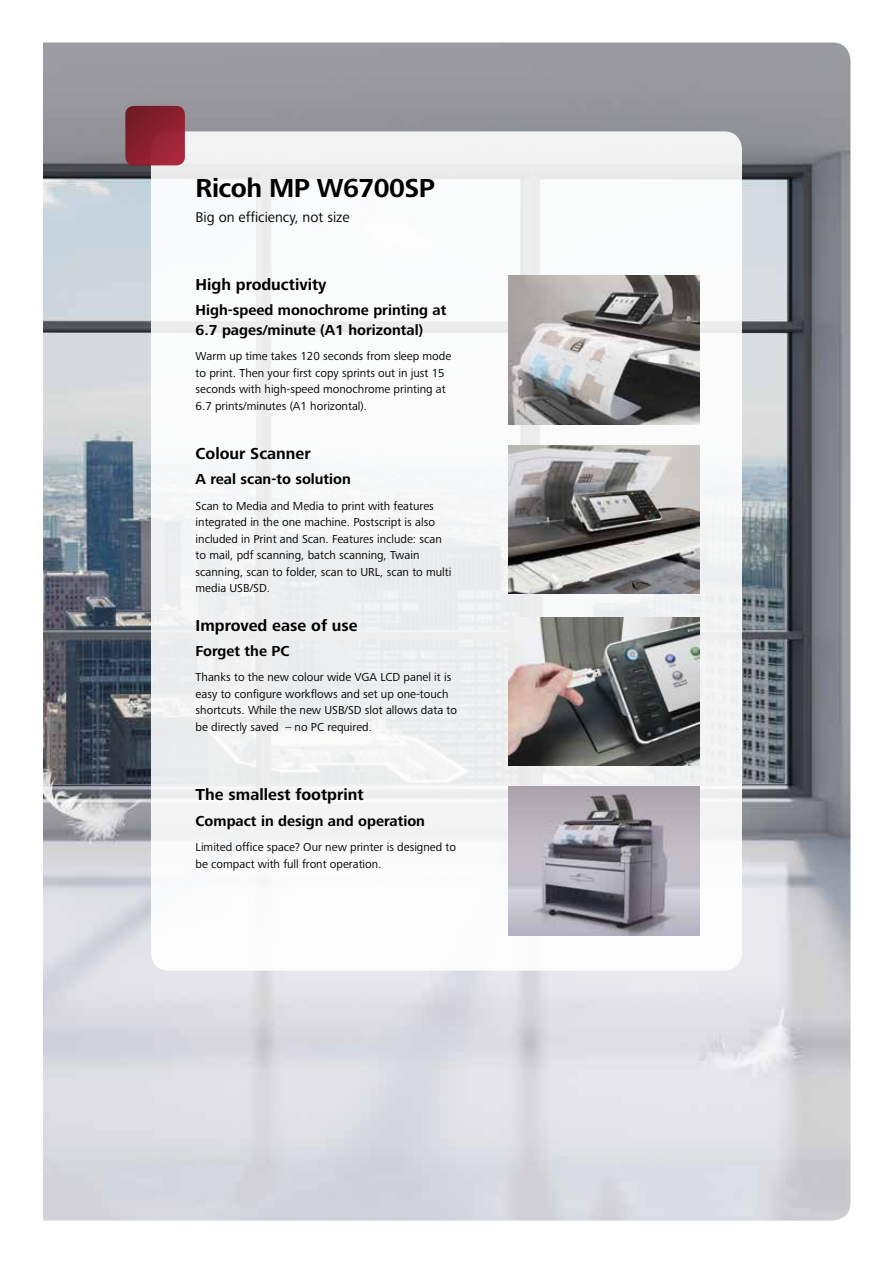
<style>
.page{position:relative;width:893px;height:1263px;background:#fff}
.page>*{position:absolute;margin:0;border:0;box-sizing:border-box;transform-origin:0 0}
.t1{font:700 27px "Frutiger Next LTW1 G";letter-spacing:-.02em;color:#000}
.t2{font:700 16.5px "Frutiger Next LTW1 G";color:#000}
.t3{font:700 15px/19.5px "Frutiger Next LTW1 G";color:#000}
.t4{font:14.7px "Frutiger Next LTW1 G";color:#000}
.t5{font:12px/16.5px "Frutiger Next LTW1 G";color:#000}
</style>
<div class="page">
<img style="left:43px;top:43px;width:807px;height:1177px">
<div style="left:151px;top:131px;width:591px;height:840px;background:linear-gradient(to right,#f5f6f6,#f4f5f5);border-radius:18px"></div>
<svg style="left:125px;top:106px;width:60px;height:59px"></svg>
<img style="left:508px;top:445px;width:191px;height:149px">
<img style="left:508px;top:275px;width:191px;height:149px">
<img style="left:508px;top:617px;width:191px;height:148px">
<img style="left:508px;top:787px;width:191px;height:148px">
<h1 class="t1" style="left:196px;top:173px;width:241px">Ricoh MP W6700SP</h1>
<p class="t4" style="left:196px;top:209px;width:156px">Big on efficiency, not size</p>
<h2 class="t2" style="left:196px;top:275px;width:132px">High productivity</h2>
<p class="t3" style="left:196px;top:301px;width:252px">High-speed monochrome printing at<br>6.7 pages/minute (A1 horizontal)</p>
<p class="t5" style="left:196px;top:348px;width:257px">Warm up time takes 120 seconds from sleep mode to print. Then your first copy sprints out in just 15 seconds with high-speed monochrome printing at 6.7 prints/minutes (A1 horizontal).</p>
<h2 class="t2" style="left:196px;top:444px;width:117px">Colour Scanner</h2>
<p class="t3" style="left:196px;top:470px;width:157px">A real scan-to solution</p>
<p class="t5" style="left:196px;top:498px;width:257px">Scan to Media and Media to print with features integrated in the one machine. Postscript is also included in Print and Scan. Features include: scan to mail, pdf scanning, batch scanning, Twain scanning, scan to folder, scan to URL, scan to multi media USB/SD.</p>
<h2 class="t2" style="left:196px;top:616px;width:164px">Improved ease of use</h2>
<p class="t3" style="left:196px;top:642px;width:95px">Forget the PC</p>
<p class="t5" style="left:196px;top:669px;width:263px">Thanks to the new colour wide VGA LCD panel it is easy to configure workflows and set up one-touch shortcuts. While the new USB/SD slot allows data to be directly saved – no PC required.</p>
<h2 class="t2" style="left:196px;top:785px;width:170px">The smallest footprint</h2>
<p class="t3" style="left:196px;top:811px;width:231px">Compact in design and operation</p>
<p class="t5" style="left:196px;top:839px;width:262px">Limited office space? Our new printer is designed to be compact with full front operation.</p>
</div>
